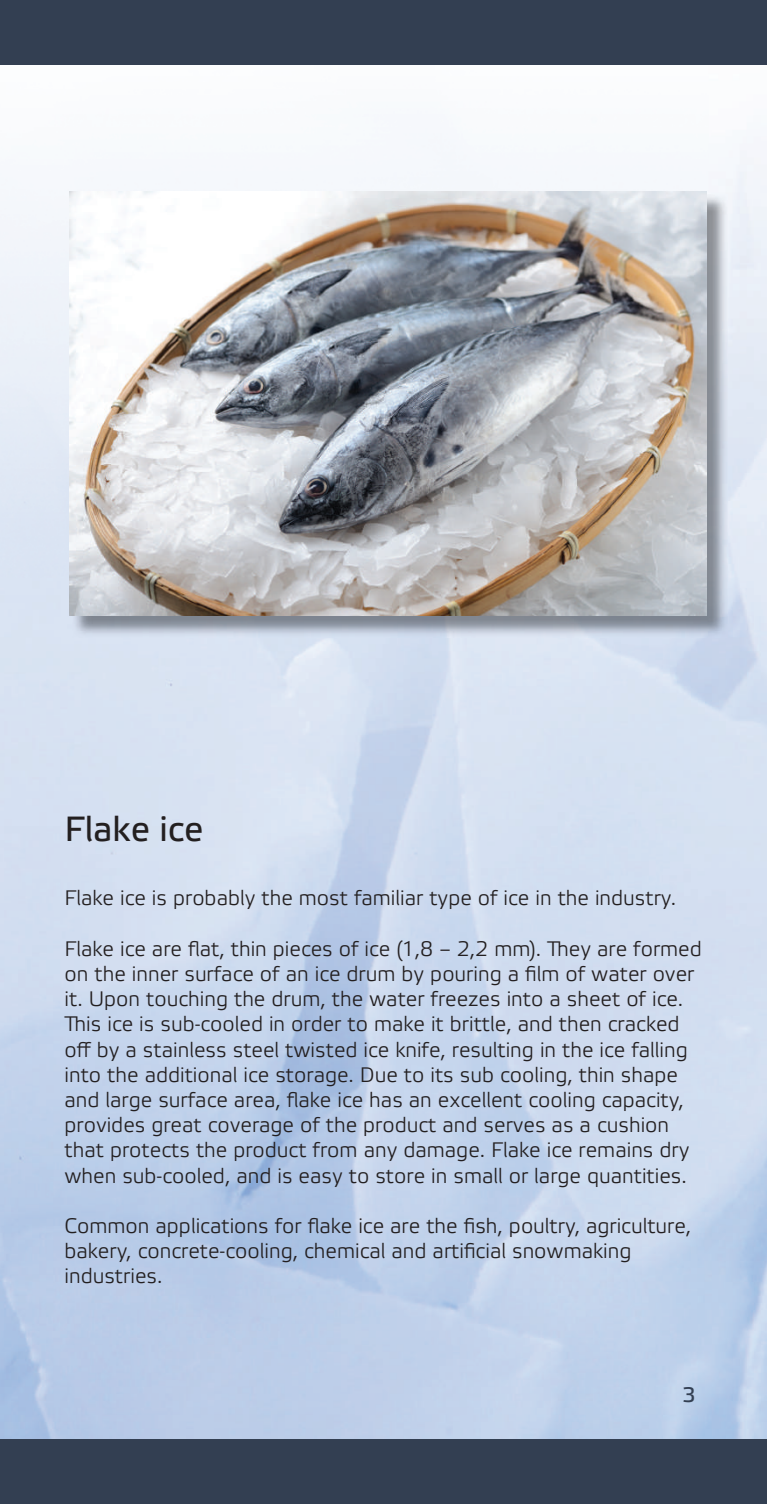
<style>
.page{position:relative;width:767px;height:1504px;background:#fff}
.page>*{position:absolute;margin:0;border:0;box-sizing:border-box;transform-origin:0 0}
.t1{font:35px "Etelka Text Pro";color:#231f20}
.t2{font:21px/25.2px "Etelka Light Pro";color:#231f20}
.t3{font:21px "Etelka Text Pro";color:#333f52}
</style>
<div class="page">
<img style="left:708px;top:64px;width:58px;height:513px">
<img style="left:0;top:64px;width:708px;height:137px">
<img style="left:0;top:201px;width:70px;height:376px">
<img style="left:72px;top:194px;width:655px;height:443px">
<img style="left:70px;top:191px;width:635px;height:424px">
<div style="left:0;top:0;width:766px;height:64px;background:#333f52"></div>
<div style="left:0;top:1439px;width:766px;height:64px;background:#333f52"></div>
<h1 class="t1" style="left:64px;top:810px;width:140px">Flake ice</h1>
<p class="t2" style="left:64px;top:886px;width:613px">Flake ice is probably the most familiar type of ice in the industry.</p>
<p class="t2" style="left:64px;top:937px;width:638px">Flake ice are flat, thin pieces of ice (1,8 – 2,2 mm). They are formed on the inner surface of an ice drum by pouring a film of water over it. Upon touching the drum, the water freezes into a sheet of ice.<br>This ice is sub-cooled in order to make it brittle, and then cracked off by a stainless steel twisted ice knife, resulting in the ice falling into the additional ice storage. Due to its sub cooling, thin shape and large surface area, flake ice has an excellent cooling capacity, provides great coverage of the product and serves as a cushion that protects the product from any damage. Flake ice remains dry when sub-cooled, and is easy to store in small or large quantities.</p>
<p class="t2" style="left:64px;top:1214px;width:628px">Common applications for flake ice are the fish, poultry, agriculture, bakery, concrete-cooling, chemical and artificial snowmaking industries.</p>
<p class="t3" style="left:682px;top:1383px;width:15px">3</p>
</div>
